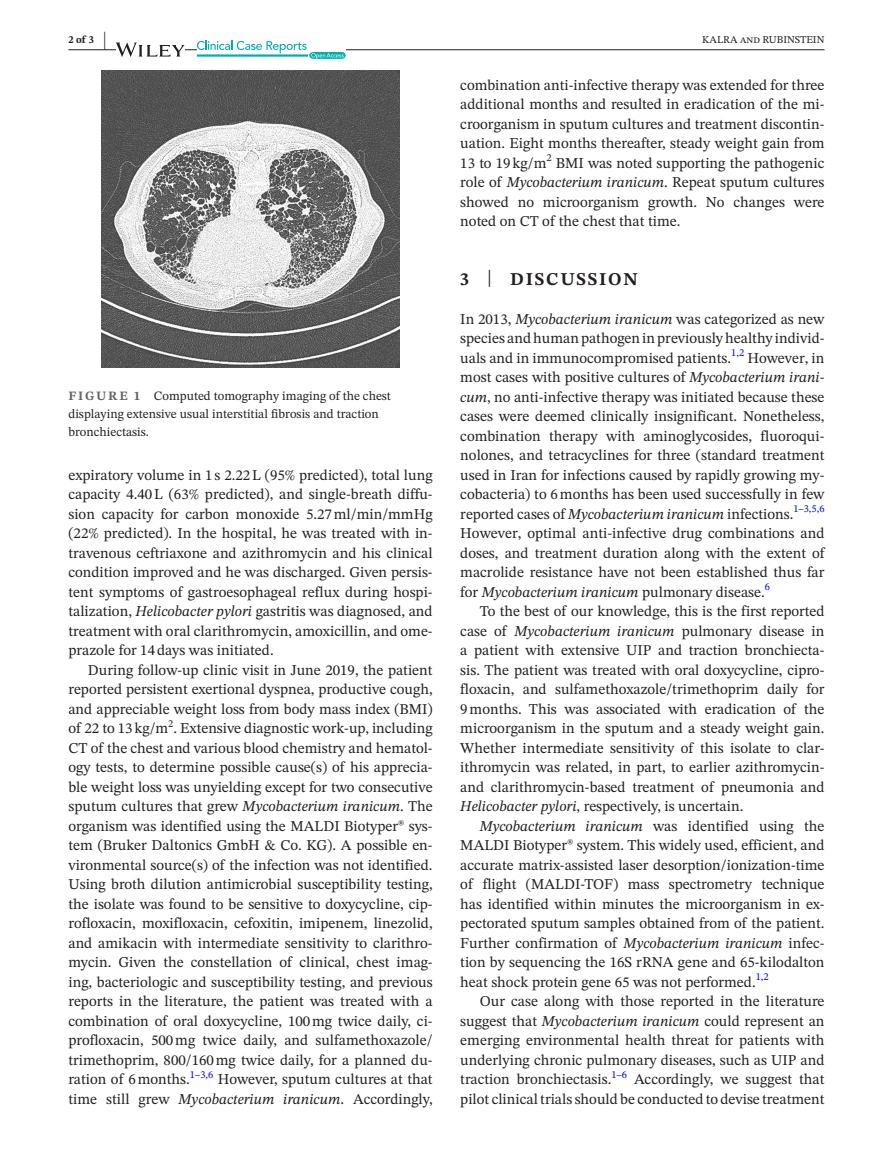
<style>
.page{position:relative;width:893px;height:1174px;background:#fff}
.page>*{position:absolute;margin:0;border:0;box-sizing:border-box;transform-origin:0 0}
.t1{font:700 18px "STIX Two Text";letter-spacing:.1em;color:#231f20}
.t2{font:15px/19.5px "STIX Two Text";color:#231f20;text-align:justify}
.t3{font:12.75px/18px "STIX Two Text";color:#231f20}
.t4{font:10.5px "STIX Two Text";color:#231f20}
.t5{font:10.5px "STIX Two Text";color:#00f}
.t6{font:700 10.5px "STIX Two Text";color:#231f20}
.s1{font-size:21px}
.s2{font-weight:700;color:#636366}
.s3{font-style:italic}
.s4{font-weight:400;font-size:23.7px}
</style>
<div class="page">
<hr style="left:68px;top:49px;width:756px;height:1px;background:#231f20">
<svg style="left:116px;top:43px;width:69px;height:14px"></svg>
<svg style="left:197px;top:41px;width:149px;height:18px"></svg>
<img style="left:102px;top:70px;width:297px;height:298px">
<p class="t6" style="left:68px;top:32px;width:39px">2 of 3 <span class="s1">|</span></p>
<p class="t4" style="left:702px;top:32px;width:124px">KALRA and RUBINSTEIN</p>
<p class="t3" style="left:68px;top:387px;width:324px"><span class="s2">FIGURE 1</span> Computed tomography imaging of the chest displaying extensive usual interstitial fibrosis and traction bronchiectasis.</p>
<p class="t2" style="left:68px;top:465px;width:366px">expiratory volume in 1 s 2.22L (95% predicted), total lung capacity 4.40L (63% predicted), and single-breath diffu&shy;sion capacity for carbon monoxide 5.27ml/min/mmHg (22% predicted). In the hospital, he was treated with in&shy;travenous ceftriaxone and azithromycin and his clinical condition improved and he was discharged. Given persis&shy;tent symptoms of gastroesophageal reflux during hospi&shy;talization, <span class="s3">Helicobacter pylori</span> gastritis was diagnosed, and treatment with oral clarithromycin, amoxicillin, and ome&shy;prazole for 14days was initiated.</p>
<p class="t2" style="left:68px;top:660px;width:366px;text-indent:19px">During follow-up clinic visit in June 2019, the patient reported persistent exertional dyspnea, productive cough, and appreciable weight loss from body mass index (BMI) of 22 to 13kg/m . Extensive diagnostic work-up, including</p>
<p class="t4" style="left:168px;top:715px;width:7px">2</p>
<p class="t2" style="left:68px;top:738px;width:366px">CT of the chest and various blood chemistry and hematol&shy;ogy tests, to determine possible cause(s) of his apprecia&shy;ble weight loss was unyielding except for two consecutive sputum cultures that grew <span class="s3">Mycobacterium iranicum</span>. The organism was identified using the MALDI Biotyper® sys&shy;tem (Bruker Daltonics GmbH &amp; Co. KG). A possible en&shy;vironmental source(s) of the infection was not identified.<br>Using broth dilution antimicrobial susceptibility testing, the isolate was found to be sensitive to doxycycline, cip&shy;rofloxacin, moxifloxacin, cefoxitin, imipenem, linezolid, and amikacin with intermediate sensitivity to clarithro&shy;mycin. Given the constellation of clinical, chest imag&shy;ing, bacteriologic and susceptibility testing, and previous reports in the literature, the patient was treated with a combination of oral doxycycline, 100mg twice daily, ci&shy;profloxacin, 500mg twice daily, and sulfamethoxazole/ trimethoprim, 800/160mg twice daily, for a planned du&shy;ration of 6months.<sup>1–3,6</sup> However, sputum cultures at that time still grew <span class="s3">Mycobacterium iranicum</span>. Accordingly,</p>
<p class="t2" style="left:460px;top:75px;width:366px">combination anti-infective therapy was extended for three additional months and resulted in eradication of the mi&shy;croorganism in sputum cultures and treatment discontin&shy;uation. Eight months thereafter, steady weight gain from 13 to 19kg/m</p>
<p class="t4" style="left:546px;top:150px;width:7px">2</p>
<p class="t2" style="left:460px;top:153px;width:366px;text-indent:96px">BMI was noted supporting the pathogenic role of <span class="s3">Mycobacterium iranicum</span>. Repeat sputum cultures showed no microorganism growth. No changes were noted on CT of the chest that time.</p>
<p class="t1" style="left:460px;top:266px;width:179px">3 <span class="s4">|</span> DISCUSSION</p>
<p class="t2" style="left:460px;top:309px;width:366px">In 2013, <span class="s3">Mycobacterium iranicum</span> was categorized as new species and human pathogen in previously healthy individ&shy;uals and in immunocompromised patients.</p>
<p class="t5" style="left:731px;top:345px;width:14px">1,2</p>
<p class="t2" style="left:460px;top:348px;width:366px;text-indent:287px">However, in most cases with positive cultures of <span class="s3">Mycobacterium irani&shy;cum</span>, no anti-infective therapy was initiated because these cases were deemed clinically insignificant. Nonetheless, combination therapy with aminoglycosides, fluoroqui&shy;nolones, and tetracyclines for three (standard treatment used in Iran for infections caused by rapidly growing my&shy;cobacteria) to 6months has been used successfully in few reported cases of <span class="s3">Mycobacterium iranicum</span> infections.</p>
<p class="t5" style="left:793px;top:501px;width:33px">1–3,5,6</p>
<p class="t2" style="left:460px;top:523px;width:366px">However, optimal anti-infective drug combinations and doses, and treatment duration along with the extent of macrolide resistance have not been established thus far for <span class="s3">Mycobacterium iranicum</span> pulmonary disease.</p>
<p class="t5" style="left:765px;top:579px;width:7px">6</p>
<p class="t2" style="left:460px;top:601px;width:366px;text-indent:20px">To the best of our knowledge, this is the first reported case of <span class="s3">Mycobacterium iranicum</span> pulmonary disease in a patient with extensive UIP and traction bronchiecta&shy;sis. The patient was treated with oral doxycycline, cipro&shy;floxacin, and sulfamethoxazole/trimethoprim daily for 9months. This was associated with eradication of the microorganism in the sputum and a steady weight gain.<br>Whether intermediate sensitivity of this isolate to clar&shy;ithromycin was related, in part, to earlier azithromycin&shy;and clarithromycin-based treatment of pneumonia and <span class="s3">Helicobacter pylori</span>, respectively, is uncertain.</p>
<p class="t2" style="left:460px;top:816px;width:366px;text-indent:20px"><span class="s3">Mycobacterium iranicum</span> was identified using the MALDI Biotyper® system. This widely used, efficient, and accurate matrix-assisted laser desorption/ionization-time of flight (MALDI-TOF) mass spectrometry technique has identified within minutes the microorganism in ex&shy;pectorated sputum samples obtained from of the patient.<br>Further confirmation of <span class="s3">Mycobacterium iranicum</span> infec&shy;tion by sequencing the 16S rRNA gene and 65-kilodalton heat shock protein gene 65 was not performed.<sup>1,2</sup></p>
<p class="t2" style="left:460px;top:991px;width:366px;text-indent:20px">Our case along with those reported in the literature suggest that <span class="s3">Mycobacterium iranicum</span> could represent an emerging environmental health threat for patients with underlying chronic pulmonary diseases, such as UIP and traction bronchiectasis.</p>
<p class="t5" style="left:611px;top:1066px;width:17px">1–6</p>
<p class="t2" style="left:460px;top:1069px;width:366px;text-align:right">Accordingly, we suggest that<br>pilot clinical trials should be conducted to devise treatment</p>
</div>
